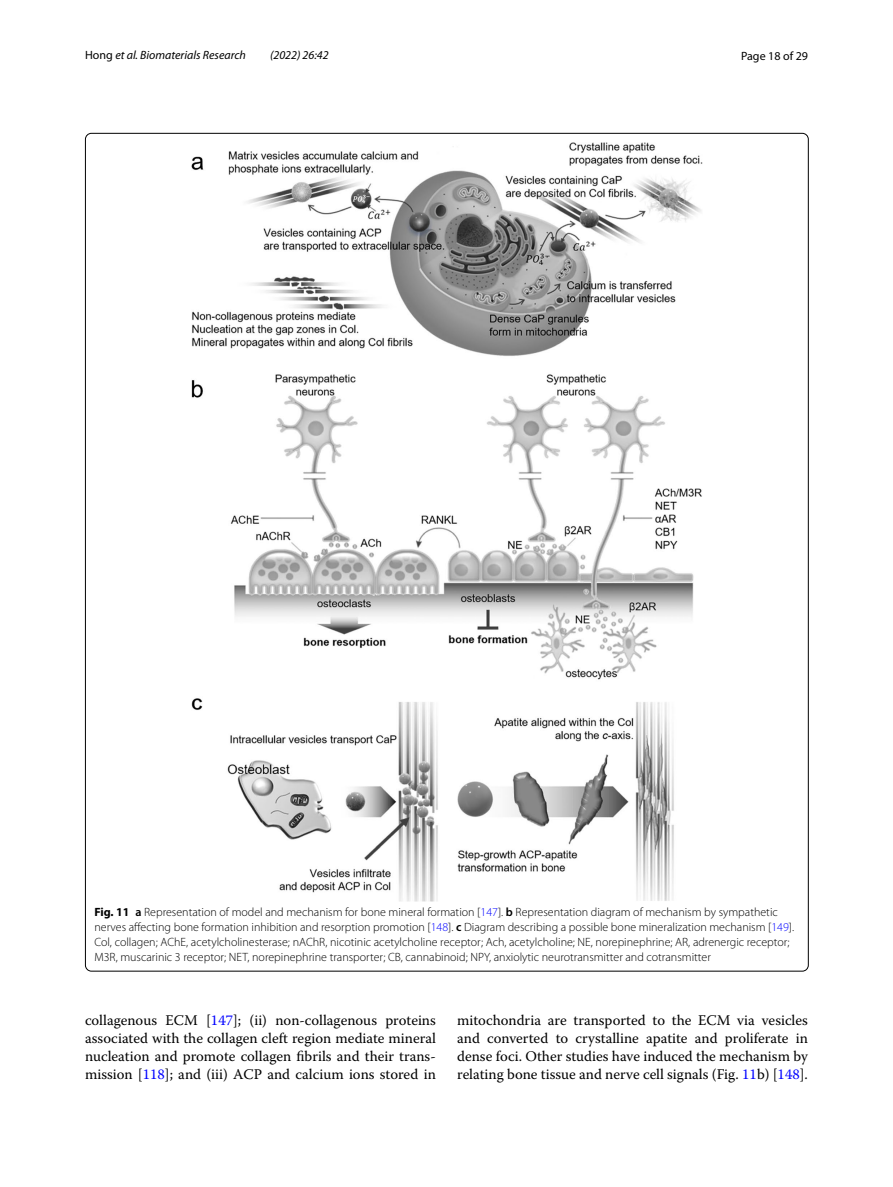
<style>
.page{position:relative;width:893px;height:1187px;background:#fff}
.page>*{position:absolute;margin:0;border:0;box-sizing:border-box;transform-origin:0 0}
.t1{font:14.7px/18px "Warnock Pro";color:#000;text-align:justify}
.t2{font:300 12px/15px "Myriad Pro";color:#000}
.t3{font:italic 12px "Myriad Pro";color:#000}
.t4{font:12px "Myriad Pro";color:#000}
.s1{font-style:normal}
.s2{font-weight:700}
.s3{font-weight:600}
.s4{color:#00f}
</style>
<div class="page">
<img style="left:192px;top:142px;width:510px;height:759px">
<p class="t3" style="left:85px;top:48px;width:162px"><span class="s1">Hong</span> et al. Biomaterials Research</p>
<p class="t3" style="left:270px;top:48px;width:60px">(2022) 26:42</p>
<p class="t4" style="left:741px;top:48px;width:68px">Page 18 of 29</p>
<p class="t2" style="left:94px;top:904px;width:701px"><span class="s2">Fig. 11</span> <span class="s3">a</span> Representation of model and mechanism for bone mineral formation [<span class="s4">147</span>]. <span class="s3">b</span> Representation diagram of mechanism by sympathetic nerves affecting bone formation inhibition and resorption promotion [<span class="s4">148</span>]. <span class="s3">c</span> Diagram describing a possible bone mineralization mechanism [<span class="s4">149</span>].<br>Col, collagen; AChE, acetylcholinesterase; nAChR, nicotinic acetylcholine receptor; Ach, acetylcholine; NE, norepinephrine; AR, adrenergic receptor; M3R, muscarinic 3 receptor; NET, norepinephrine transporter; CB, cannabinoid; NPY, anxiolytic neurotransmitter and cotransmitter</p>
<p class="t1" style="left:85px;top:1010px;width:352px">collagenous ECM [<span class="s4">147</span>]; (ii) non-collagenous proteins associated with the collagen cleft region mediate mineral nucleation and promote collagen fibrils and their trans&shy;mission [<span class="s4">118</span>]; and (iii) ACP and calcium ions stored in</p>
<p class="t1" style="left:457px;top:1010px;width:352px">mitochondria are transported to the ECM via vesicles and converted to crystalline apatite and proliferate in dense foci. Other studies have induced the mechanism by relating bone tissue and nerve cell signals (Fig. <span class="s4">11</span>b) [<span class="s4">148</span>].</p>
</div>
